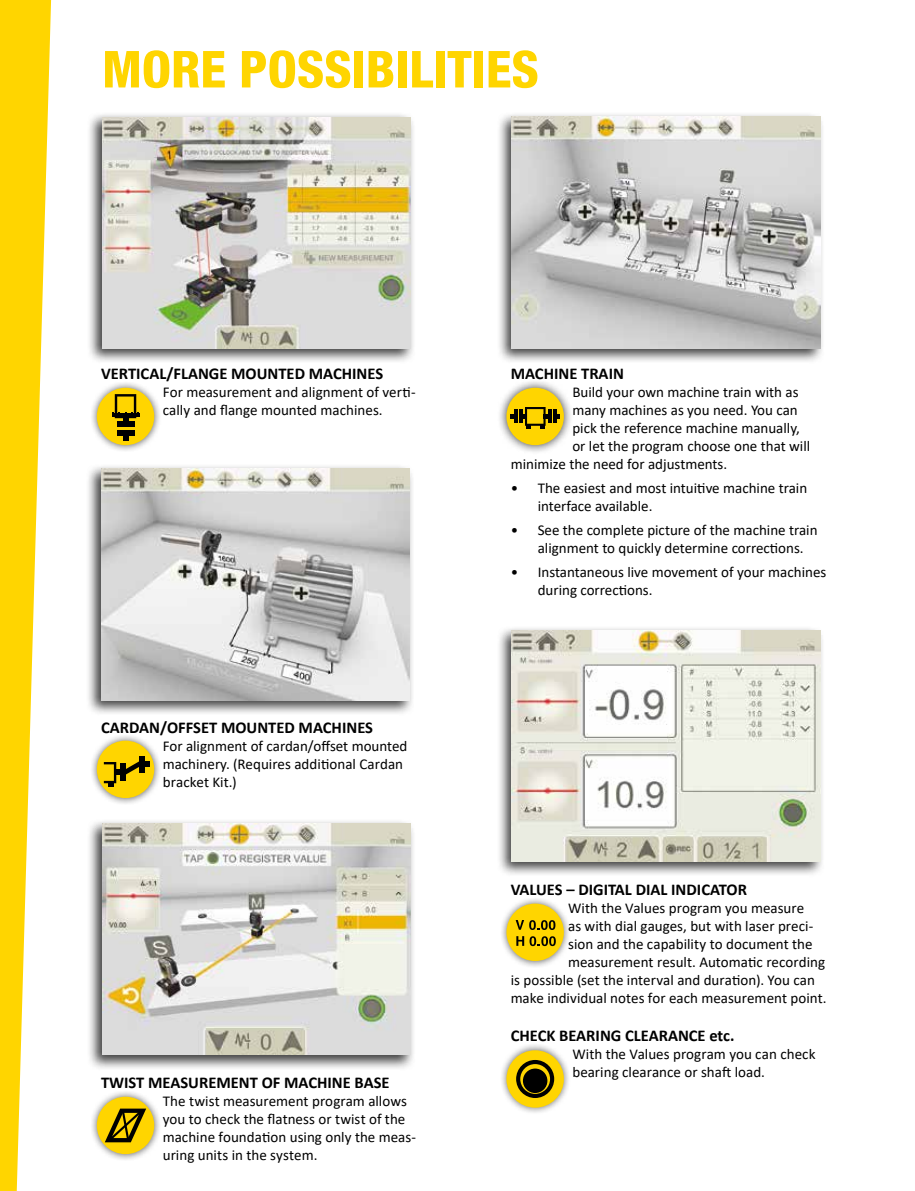
<style>
.page{position:relative;width:915px;height:1191px;background:#fff}
.page>*{position:absolute;margin:0;border:0;box-sizing:border-box;transform-origin:0 0}
.t1{font:800 condensed 51px "Helvetica Neue LTW1 G";color:#ffd500}
.t2{font:700 16.5px "Calibri";color:#000}
.t3{font:15px/18px "Calibri";color:#000}
</style>
<div class="page">
<svg style="left:0;top:0;width:51px;height:1191px;fill:#ffd500"></svg>
<div style="left:90px;top:380px;width:71px;height:72px;background:#000;opacity:.6"></div>
<div style="left:97px;top:388px;width:57px;height:57px;background:#ffd500;border-radius:50%"></div>
<hr style="left:112px;top:413px;width:27px;height:3px;background:#000">
<div style="left:117px;top:421px;width:17px;height:6px;background:#000"></div>
<div style="left:117px;top:430px;width:17px;height:5px;background:#000"></div>
<svg style="left:123px;top:435px;width:5px;height:6px"></svg>
<svg style="left:112px;top:394px;width:26px;height:29px"></svg>
<div style="left:497px;top:378px;width:76px;height:76px;background:#000;opacity:.75"></div>
<div style="left:506px;top:388px;width:57px;height:57px;background:#ffd500;border-radius:50%"></div>
<svg style="left:510px;top:407px;width:50px;height:22px"></svg>
<div style="left:496px;top:112px;width:328px;height:252px;background:#000;opacity:.75"></div>
<img style="left:511px;top:117px;width:309px;height:231px">
<div style="left:90px;top:1089px;width:71px;height:72px;background:#000;opacity:.6"></div>
<div style="left:97px;top:1096px;width:57px;height:58px;background:#ffd500;border-radius:50%"></div>
<svg style="left:105px;top:1108px;width:41px;height:34px"></svg>
<div style="left:87px;top:819px;width:328px;height:251px;background:#000;opacity:.75"></div>
<img style="left:102px;top:823px;width:308px;height:232px">
<div style="left:499px;top:896px;width:72px;height:72px;background:#000;opacity:.6"></div>
<div style="left:506px;top:903px;width:57px;height:58px;background:#ffd500;border-radius:50%"></div>
<svg style="left:515px;top:920px;width:40px;height:10px"></svg>
<svg style="left:516px;top:936px;width:39px;height:10px"></svg>
<div style="left:499px;top:1043px;width:72px;height:72px;background:#000;opacity:.6"></div>
<div style="left:506px;top:1050px;width:57px;height:57px;background:#ffd500;border-radius:50%"></div>
<svg style="left:516px;top:1060px;width:38px;height:38px"></svg>
<div style="left:522px;top:1068px;width:25px;height:25px;background:#000;border-radius:50%"></div>
<div style="left:496px;top:626px;width:328px;height:251px;background:#000;opacity:.75"></div>
<img style="left:511px;top:630px;width:309px;height:232px">
<div style="left:87px;top:112px;width:328px;height:252px;background:#000;opacity:.75"></div>
<img style="left:102px;top:117px;width:308px;height:231px">
<div style="left:86px;top:464px;width:328px;height:252px;background:#000;opacity:.75"></div>
<img style="left:101px;top:469px;width:308px;height:231px">
<div style="left:90px;top:733px;width:71px;height:72px;background:#000;opacity:.6"></div>
<div style="left:97px;top:740px;width:57px;height:58px;background:#ffd500;border-radius:50%"></div>
<div style="left:139px;top:755px;width:5px;height:17px;background:#000"></div>
<svg style="left:104px;top:760px;width:45px;height:27px"></svg>
<h1 class="t1" style="left:102px;top:38px;width:438px">MORE POSSIBILITIES</h1>
<p class="t2" style="left:101px;top:362px;width:283px">VERTICAL/FLANGE MOUNTED MACHINES</p>
<p class="t3" style="left:163px;top:382px;width:254px">For measurement and alignment of verti&shy;cally and flange mounted machines.</p>
<p class="t2" style="left:101px;top:716px;width:273px">CARDAN/OFFSET MOUNTED MACHINES</p>
<p class="t3" style="left:163px;top:737px;width:246px">For alignment of cardan/offset mounted machinery. (Requires additional Cardan bracket Kit.)</p>
<p class="t2" style="left:101px;top:1070px;width:290px">TWIST MEASUREMENT OF MACHINE BASE</p>
<p class="t3" style="left:163px;top:1091px;width:255px">The twist measurement program allows you to check the flatness or twist of the machine foundation using only the meas&shy;uring units in the system.</p>
<p class="t2" style="left:510px;top:362px;width:115px">MACHINE TRAIN</p>
<p class="t3" style="left:572px;top:382px;width:227px">Build your own machine train with as</p>
<p class="t3" style="left:572px;top:400px;width:227px">many machines as you need. You can</p>
<p class="t3" style="left:572px;top:418px;width:229px">pick the reference machine manually,</p>
<p class="t3" style="left:572px;top:436px;width:239px">or let the program choose one that will</p>
<p class="t3" style="left:510px;top:454px;width:218px">minimize the need for adjustments.</p>
<p class="t3" style="left:537px;top:478px;width:271px;text-indent:-27px">• The easiest and most intuitive machine train interface available.</p>
<p class="t3" style="left:537px;top:520px;width:281px;text-indent:-27px">• See the complete picture of the machine train alignment to quickly determine corrections.</p>
<p class="t3" style="left:537px;top:562px;width:290px;text-indent:-27px">• Instantaneous live movement of your machines during corrections.</p>
<p class="t2" style="left:510px;top:877px;width:238px">VALUES – DIGITAL DIAL INDICATOR</p>
<p class="t3" style="left:568px;top:898px;width:237px">With the Values program you measure</p>
<p class="t3" style="left:568px;top:916px;width:247px">as with dial gauges, but with laser preci-</p>
<p class="t3" style="left:568px;top:934px;width:246px">sion and the capability to document the</p>
<p class="t3" style="left:568px;top:952px;width:258px">measurement result. Automatic recording</p>
<p class="t3" style="left:510px;top:970px;width:306px">is possible (set the interval and duration). You can</p>
<p class="t3" style="left:510px;top:988px;width:317px">make individual notes for each measurement point.</p>
<p class="t2" style="left:510px;top:1024px;width:225px">CHECK BEARING CLEARANCE etc.</p>
<p class="t3" style="left:572px;top:1045px;width:244px">With the Values program you can check bearing clearance or shaft load.</p>
</div>
